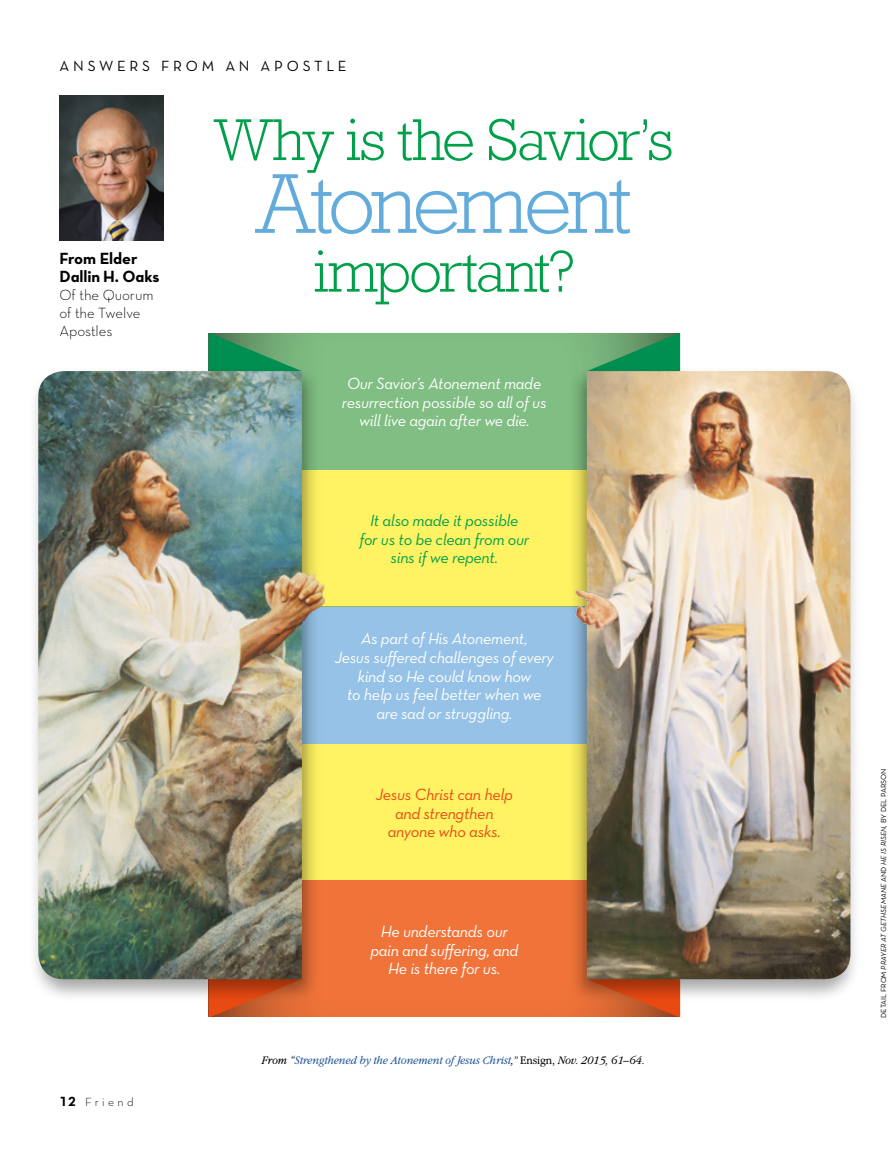
<style>
.page{position:relative;width:893px;height:1161px;background:#fff}
.page>*{position:absolute;margin:0;border:0;box-sizing:border-box;transform-origin:0 0}
.t1{font:300 86.25px "Rockwelllds Lat";letter-spacing:-.05em;color:#63abdb}
.t2{font:300 60px "Rockwelllds Lat";letter-spacing:-.045em;color:#00a04a}
.t3{font:16.5px/18.8px "Neutralds Lat Book Italic Alt";letter-spacing:-.02em;color:#fff;text-align:center}
.t4{font:16.5px/18.8px "Neutralds Lat Book Italic Alt";letter-spacing:-.02em;color:#00a04a;text-align:center}
.t5{font:16.5px/18.8px "Neutralds Lat Book Italic Alt";letter-spacing:-.02em;color:#e94a12;text-align:center}
.ARTCL-BY_para_first{font:16.5px/18px "Neutralds Lat Bold Alt";letter-spacing:-.005em;color:#000}
.ARTCL-BY_para{font:15px/18px "Neutralds Lat Light Alt";letter-spacing:-.005em;color:#000}
.t6{font:15px "Neutralds Lat Book Alt";letter-spacing:.25em;color:#000}
.ARTCL-EVT_para{font:italic 300 12px "Garamondlds Lat Plus";letter-spacing:-.01em;color:#235897;scale:.95 1}
.Folio_L{font:12px "Neutralds Lat Light Alt";letter-spacing:.28em;color:#000}
.t7{font:7.5px "Neutralds Lat Book Italic Alt";color:#000}
.s1{font-family:"Neutralds Lat Bold Alt";font-size:13.5px}
.s2{color:#000}
.s3{font-style:normal;color:#000}
.s4{font-family:"Neutralds Lat Book Alt"}
</style>
<div class="page">
<div style="left:195px;top:222px;width:498px;height:894px;background:#000;opacity:.9"></div>
<div style="left:205px;top:607px;width:452px;height:137px;background:#95c2e6"></div>
<img style="left:60px;top:96px;width:104px;height:144px">
<svg style="left:209px;top:333px;width:93px;height:32px"></svg>
<svg style="left:209px;top:1002px;width:93px;height:16px"></svg>
<svg style="left:587px;top:333px;width:93px;height:32px"></svg>
<svg style="left:587px;top:1002px;width:93px;height:16px"></svg>
<div style="left:29px;top:365px;width:291px;height:637px;background:#000;opacity:.35"></div>
<img style="left:38px;top:371px;width:264px;height:608px">
<div style="left:569px;top:365px;width:291px;height:637px;background:#000;opacity:.35"></div>
<img style="left:587px;top:371px;width:263px;height:608px">
<div style="left:191px;top:1018px;width:515px;height:143px;background:#fff"></div>
<div style="left:196px;top:179px;width:506px;height:154px;background:#fff"></div>
<img style="left:571px;top:583px;width:63px;height:55px">
<img style="left:251px;top:557px;width:81px;height:77px">
<p class="t6" style="left:60px;top:55px;width:289px">ANSWERS FROM AN APOSTLE</p>
<p class="ARTCL-BY_para_first" style="left:60px;top:248px;width:102px">From Elder<br>Dallin H. Oaks</p>
<p class="ARTCL-BY_para" style="left:60px;top:285px;width:96px">Of the Quorum of the Twelve<br>Apostles</p>
<p class="Folio_L" style="left:60px;top:1093px;width:76px"><span class="s1">12</span> Friend</p>
<p class="t2" style="left:215px;top:94px;width:460px">Why is the Savior’s</p>
<p class="t1" style="left:257px;top:138px;width:376px">Atonement</p>
<p class="t2" style="left:313px;top:226px;width:263px">important?</p>
<p class="t3" style="left:342px;top:373px;width:206px">Our Savior’s Atonement made resurrection possible so all of us will live again after we die.</p>
<p class="t4" style="left:359px;top:510px;width:171px">It also made it possible for us to be clean from our sins if we repent.</p>
<p class="t3" style="left:335px;top:629px;width:221px">As part of His Atonement,<br>Jesus suffered challenges of every kind so He could know how<br>to help us feel better when we are sad or struggling.</p>
<p class="t5" style="left:376px;top:784px;width:139px">Jesus Christ can help and strengthen anyone who asks.</p>
<p class="t3" style="left:370px;top:921px;width:149px">He understands our pain and suffering, and<br>He is there for us.</p>
<p class="ARTCL-EVT_para" style="left:261px;top:1051px;width:405px"><span class="s2">From “</span>Strengthened by the Atonement of Jesus Christ<span class="s2">,”</span> <span class="s3">Ensign,</span> <span class="s2">Nov. 2015, 61–64.</span></p>
<p class="t7" style="left:878px;top:1018px;width:251px;rotate:-90deg"><span class="s4">DETAIL FROM</span> PRAYER AT GETHSEMANE <span class="s4">AND</span> HE IS RISEN, <span class="s4">BY DEL PARSON</span></p>
</div>
